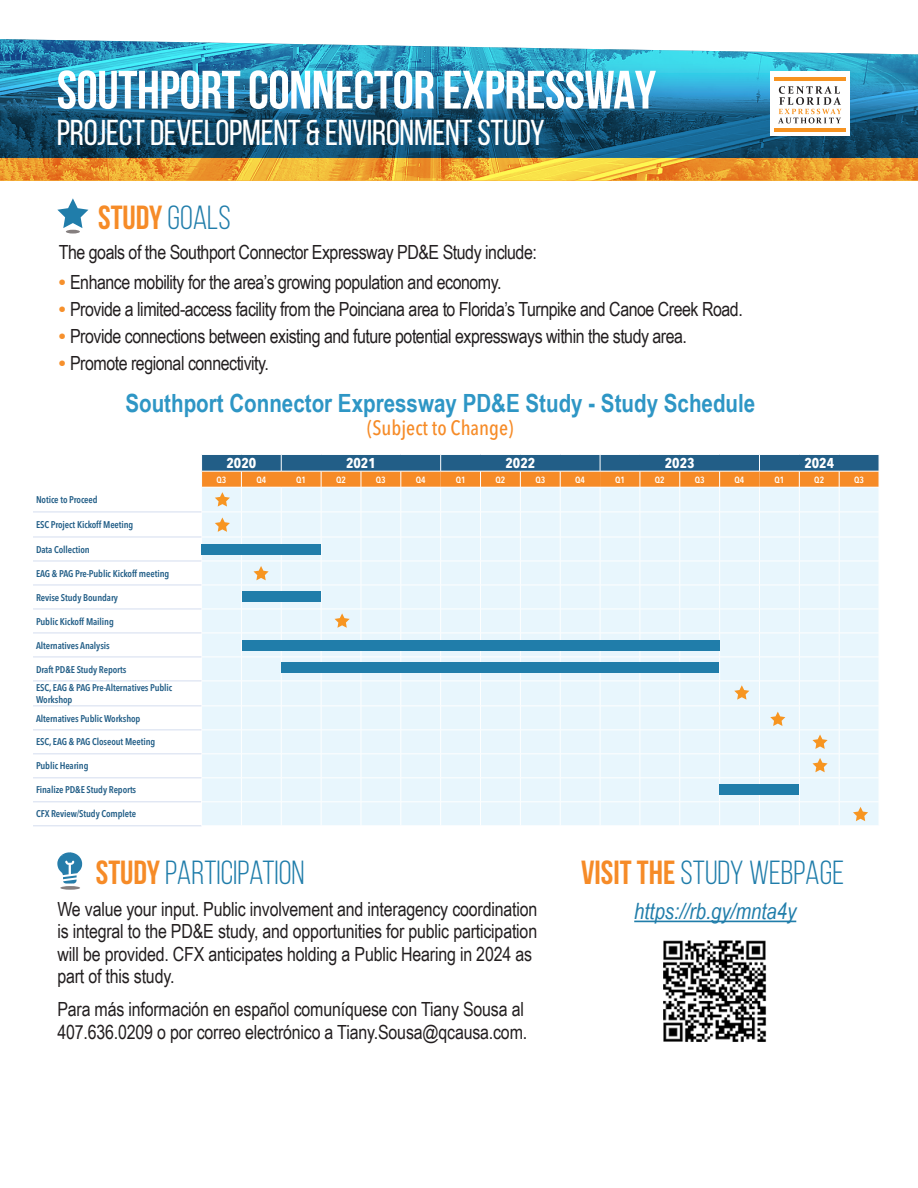
<style>
.page{position:relative;width:918px;height:1188px;background:#fff}
.page>*{position:absolute;margin:0;border:0;box-sizing:border-box;transform-origin:0 0}
.t1{font:700 54px "Bebas Neue";letter-spacing:-.01em;color:#fff}
.t2{font:36px "Bebas Neue";letter-spacing:-.01em;color:#fff}
.t3{font:33.45px "Bebas Neue";color:#207daa}
.t4{font:700 33.45px "Bebas Neue";color:#f68b27}
.t5{font:700 25.05px "Arial Narrow";color:#2e96c5}
.t6{font:italic 22.5px "Arial Narrow";color:#207daa}
.t7{font:500 condensed 20.7px "Avenir Next LT Pro";color:#f68b27}
.t8{font:19.5px/22.5px "Arial Narrow";letter-spacing:-.025em;color:#231f20}
.t9{font:700 condensed 14.25px "Avenir Next LT Pro";color:#fff}
.t10{font:600 condensed 9.75px/11.7px "Avenir Next LT Pro";letter-spacing:-.01em;color:#225e87}
.t11{font:600 condensed 9px "Avenir Next LT Pro";color:#fff}
.s1{font-weight:400;color:#207daa}
.s2{font-family:"Arial";font-weight:700;color:#f6902c}
.s3{font-weight:700;color:#f68b27}
</style>
<div class="page">
<svg style="left:0;top:158px;width:918px;height:22px;background:#eea632"></svg>
<svg style="left:0;top:39px;width:918px;height:119px;background:#2f7d9e"></svg>
<div style="left:770px;top:72px;width:79px;height:64px;background:#fff"></div>
<hr style="left:774px;top:77px;width:72px;height:4px;background:#f79321">
<hr style="left:774px;top:128px;width:72px;height:4px;background:#f79321">
<svg style="left:778px;top:86px;width:64px;height:37px"></svg>
<hr style="left:33px;top:802px;width:168px;height:1px;background:#d4ddef">
<hr style="left:33px;top:826px;width:169px;height:1px;background:#d4ddef">
<hr style="left:33px;top:512px;width:168px;height:1px;background:#d4ddef">
<hr style="left:33px;top:537px;width:168px;height:1px;background:#d4ddef">
<hr style="left:33px;top:561px;width:168px;height:1px;background:#d4ddef">
<hr style="left:33px;top:585px;width:168px;height:1px;background:#d4ddef">
<hr style="left:33px;top:609px;width:168px;height:1px;background:#d4ddef">
<hr style="left:33px;top:633px;width:168px;height:1px;background:#d4ddef">
<hr style="left:33px;top:657px;width:168px;height:1px;background:#d4ddef">
<hr style="left:33px;top:681px;width:168px;height:1px;background:#d4ddef">
<hr style="left:33px;top:706px;width:168px;height:1px;background:#d4ddef">
<hr style="left:33px;top:730px;width:168px;height:1px;background:#d4ddef">
<hr style="left:33px;top:754px;width:168px;height:1px;background:#d4ddef">
<hr style="left:33px;top:778px;width:168px;height:1px;background:#d4ddef">
<svg style="left:66px;top:230px;width:14px;height:4px"></svg>
<svg style="left:57px;top:198px;width:31px;height:30px"></svg>
<svg style="left:60px;top:886px;width:20px;height:4px"></svg>
<svg style="left:57px;top:852px;width:25px;height:32px"></svg>
<hr style="left:634px;top:921px;width:162px;height:1px;background:#207daa">
<img style="left:663px;top:940px;width:104px;height:102px">
<svg style="left:201px;top:454px;width:678px;height:371px;background:#d7e5ea"></svg>
<p class="t1" style="left:57px;top:60px;width:601px">SOUTHPORT CONNECTOR EXPRESSWAY</p>
<p class="t2" style="left:57px;top:113px;width:489px">PROJECT DEVELOPMENT &amp; ENVIRONMENT STUDY</p>
<p class="t4" style="left:98px;top:199px;width:134px">STUDY <span class="s1">GOALS</span></p>
<p class="t8" style="left:59px;top:241px;width:480px">The goals of the Southport Connector Expressway PD&amp;E Study include:</p>
<p class="t8" style="left:59px;top:271px;width:444px"><span class="s2">•</span> Enhance mobility for the area’s growing population and economy.</p>
<p class="t8" style="left:59px;top:298px;width:685px"><span class="s2">•</span> Provide a limited-access facility from the Poinciana area to Florida’s Turnpike and Canoe Creek Road.</p>
<p class="t8" style="left:59px;top:325px;width:630px"><span class="s2">•</span> Provide connections between existing and future potential expressways within the study area.</p>
<p class="t8" style="left:59px;top:352px;width:212px"><span class="s2">•</span> Promote regional connectivity.</p>
<p class="t5" style="left:125px;top:384px;width:631px">Southport Connector Expressway PD&amp;E Study - Study Schedule</p>
<p class="t7" style="left:367px;top:416px;width:148px">(Subject to Change)</p>
<p class="t9" style="left:227px;top:454px;width:31px">2020</p>
<p class="t9" style="left:346px;top:454px;width:31px">2021</p>
<p class="t9" style="left:505px;top:454px;width:31px">2022</p>
<p class="t9" style="left:665px;top:454px;width:31px">2023</p>
<p class="t9" style="left:804px;top:454px;width:31px">2024</p>
<p class="t11" style="left:217px;top:474px;width:11px">Q3</p>
<p class="t11" style="left:256px;top:474px;width:11px">Q4</p>
<p class="t11" style="left:296px;top:474px;width:11px">Q1</p>
<p class="t11" style="left:336px;top:474px;width:11px">Q2</p>
<p class="t11" style="left:376px;top:474px;width:11px">Q3</p>
<p class="t11" style="left:416px;top:474px;width:11px">Q4</p>
<p class="t11" style="left:456px;top:474px;width:11px">Q1</p>
<p class="t11" style="left:496px;top:474px;width:11px">Q2</p>
<p class="t11" style="left:535px;top:474px;width:11px">Q3</p>
<p class="t11" style="left:575px;top:474px;width:11px">Q4</p>
<p class="t11" style="left:615px;top:474px;width:11px">Q1</p>
<p class="t11" style="left:655px;top:474px;width:11px">Q2</p>
<p class="t11" style="left:695px;top:474px;width:11px">Q3</p>
<p class="t11" style="left:735px;top:474px;width:11px">Q4</p>
<p class="t11" style="left:774px;top:474px;width:11px">Q1</p>
<p class="t11" style="left:814px;top:474px;width:11px">Q2</p>
<p class="t11" style="left:854px;top:474px;width:11px">Q3</p>
<p class="t10" style="left:36px;top:494px;width:63px">Notice to Proceed</p>
<p class="t10" style="left:36px;top:519px;width:99px">ESC Project Kickoff Meeting</p>
<p class="t10" style="left:36px;top:543px;width:55px">Data Collection</p>
<p class="t10" style="left:36px;top:567px;width:135px">EAG &amp; PAG Pre-Public Kickoff meeting</p>
<p class="t10" style="left:36px;top:591px;width:84px">Revise Study Boundary</p>
<p class="t10" style="left:36px;top:615px;width:79px">Public Kickoff Mailing</p>
<p class="t10" style="left:36px;top:639px;width:75px">Alternatives Analysis</p>
<p class="t10" style="left:36px;top:663px;width:92px">Draft PD&amp;E Study Reports</p>
<p class="t10" style="left:36px;top:682px;width:138px">ESC, EAG &amp; PAG Pre-Alternatives Public<br>Workshop</p>
<p class="t10" style="left:36px;top:712px;width:106px">Alternatives Public Workshop</p>
<p class="t10" style="left:36px;top:736px;width:121px">ESC, EAG &amp; PAG Closeout Meeting</p>
<p class="t10" style="left:36px;top:760px;width:54px">Public Hearing</p>
<p class="t10" style="left:36px;top:784px;width:102px">Finalize PD&amp;E Study Reports</p>
<p class="t10" style="left:36px;top:808px;width:102px">CFX Review/Study Complete</p>
<p class="t3" style="left:96px;top:855px;width:210px"><span class="s3">STUDY</span> PARTICIPATION</p>
<p class="t8" style="left:57px;top:897px;width:481px">We value your input. Public involvement and interagency coordination is integral to the PD&amp;E study, and opportunities for public participation will be provided. CFX anticipates holding a Public Hearing in 2024 as part of this study.</p>
<p class="t8" style="left:57px;top:997px;width:471px">Para más información en español comuníquese con Tiany Sousa al<br>407.636.0209 o por correo electrónico a Tiany.Sousa@qcausa.com.</p>
<p class="t3" style="left:581px;top:854px;width:264px"><span class="s3">VISIT THE</span> STUDY WEBPAGE</p>
<p class="t6" style="left:634px;top:895px;width:164px">https://rb.gy/mnta4y</p>
</div>
